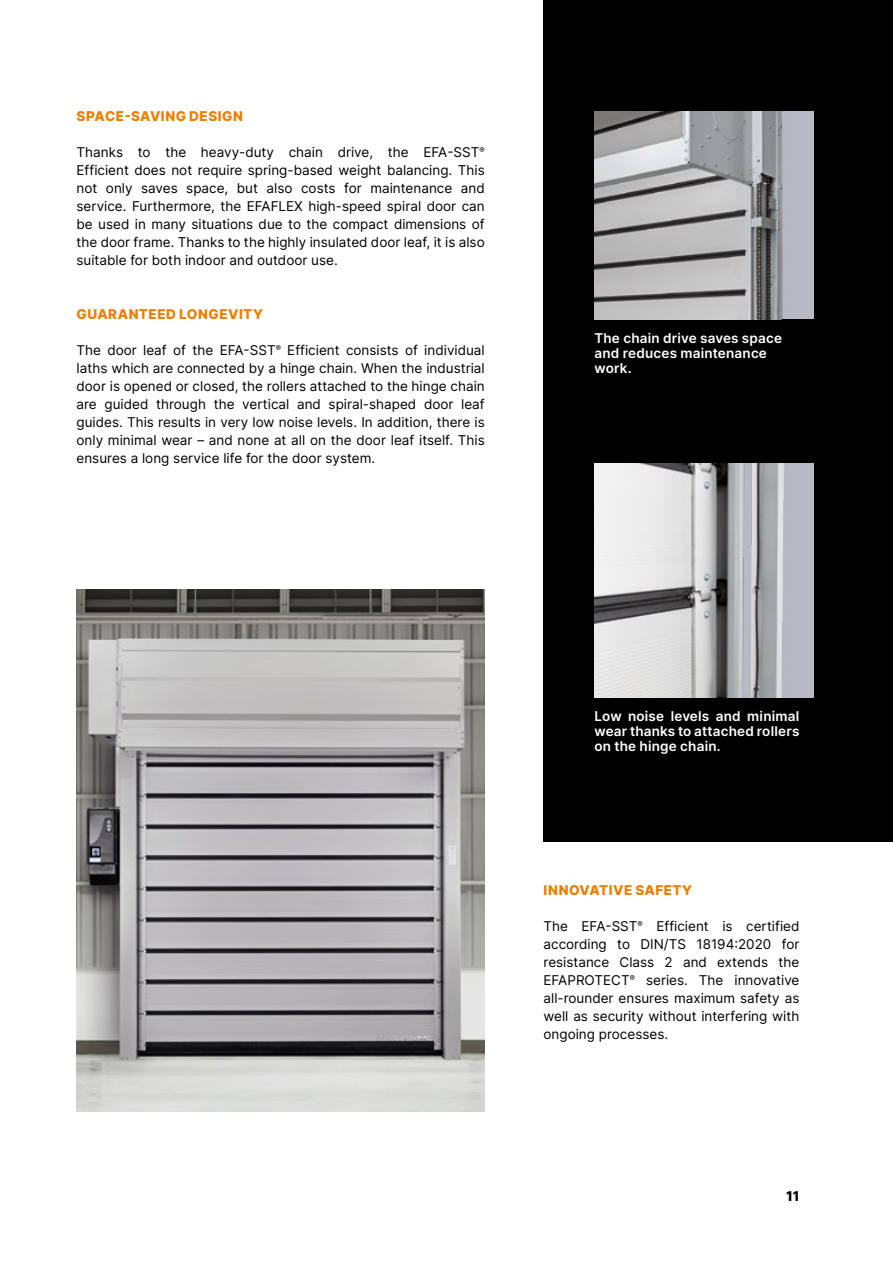
<style>
.page{position:relative;width:893px;height:1263px;background:#fff}
.page>*{position:absolute;margin:0;border:0;box-sizing:border-box;transform-origin:0 0}
.t1{font:13.5px/18px "Inter";color:#000;text-align:justify}
.t2{font:600 13.5px/15px "Inter";letter-spacing:.015em;color:#fff;text-align:justify}
.t3{font:800 13.5px "Inter";letter-spacing:.03em;color:#ef7d00}
.t4{font:800 13.5px "Inter";color:#000}
</style>
<div class="page">
<div style="left:544px;top:0;width:349px;height:841px;background:#000"></div>
<img style="left:594px;top:112px;width:220px;height:207px">
<div style="left:594px;top:463px;width:220px;height:234px;background:#b7bac2"></div>
<img style="left:594px;top:463px;width:190px;height:234px">
<img style="left:77px;top:589px;width:408px;height:522px">
<p class="t3" style="left:77px;top:106px;width:168px">SPACE-SAVING DESIGN</p>
<p class="t1" style="left:77px;top:143px;width:410px">Thanks to the heavy-duty chain drive, the EFA-SST<sup>® </sup>Efficient does not require spring-based weight balancing. This not only saves space, but also costs for maintenance and service. Furthermore, the EFAFLEX high-speed spiral door can be used in many situations due to the compact dimensions of the door frame. Thanks to the highly insulated door leaf, it is also suitable for both indoor and outdoor use.</p>
<p class="t3" style="left:77px;top:304px;width:188px">GUARANTEED LONGEVITY</p>
<p class="t1" style="left:77px;top:341px;width:410px">The door leaf of the EFA-SST<sup>®</sup> Efficient consists of individual laths which are connected by a hinge chain. When the industrial door is opened or closed, the rollers attached to the hinge chain are guided through the vertical and spiral-shaped door leaf guides. This results in very low noise levels. In addition, there is only minimal wear – and none at all on the door leaf itself. This ensures a long service life for the door system.</p>
<p class="t2" style="left:594px;top:330px;width:189px;text-align:left">The chain drive saves space and reduces maintenance work.</p>
<p class="t2" style="left:594px;top:708px;width:206px">Low noise levels and minimal wear thanks to attached rollers on the hinge chain.</p>
<p class="t3" style="left:544px;top:880px;width:150px">INNOVATIVE SAFETY</p>
<p class="t1" style="left:543px;top:917px;width:257px">The EFA-SST<sup>®</sup> Efficient is certified according to DIN/TS 18194:2020 for resistance Class 2 and extends the EFAPROTECT<sup>®</sup> series. The innovative all-rounder ensures maximum safety as well as security without interfering with ongoing processes.</p>
<p class="t4" style="left:786px;top:1186px;width:15px">11</p>
</div>
